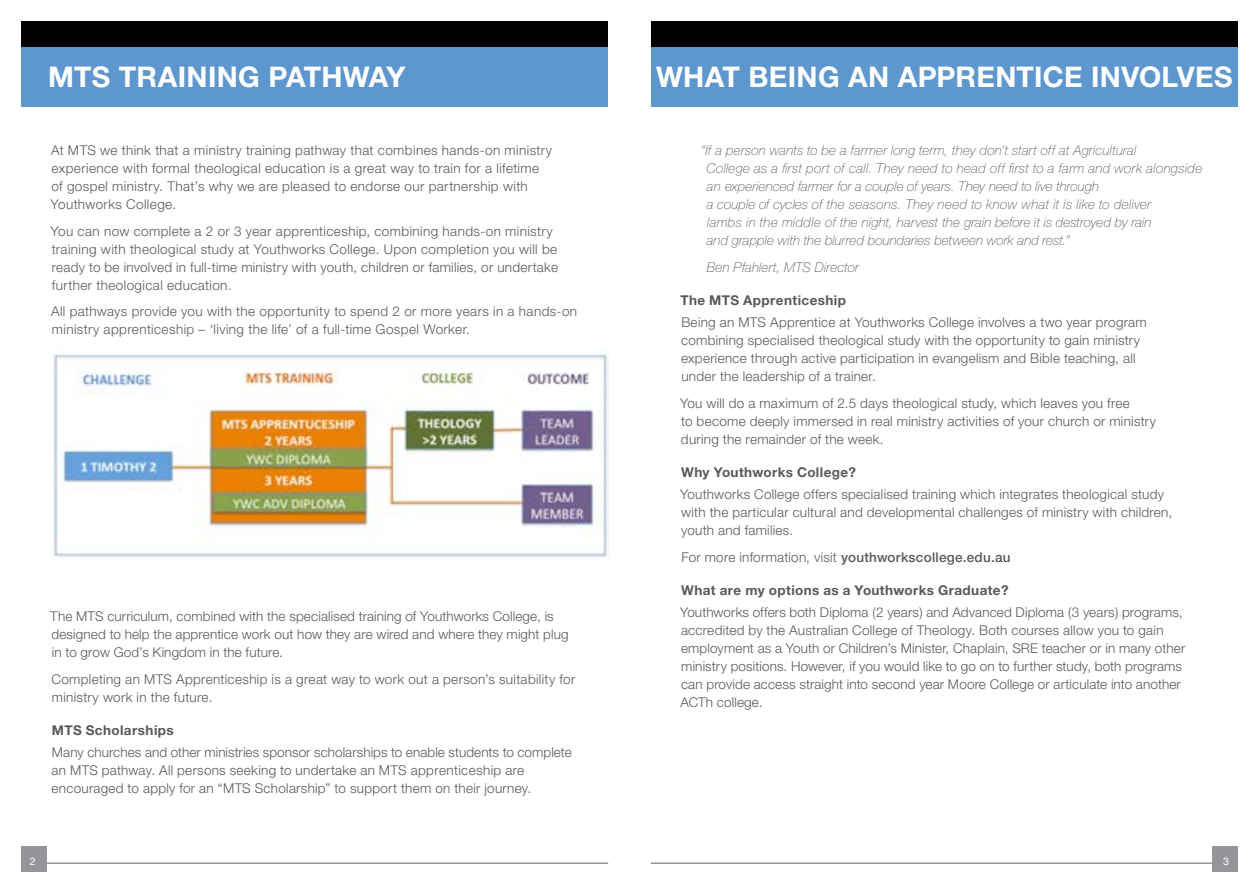
<style>
.page{position:relative;width:1259px;height:893px;background:#fff}
.page>*{position:absolute;margin:0;border:0;box-sizing:border-box;transform-origin:0 0}
.t1{font:700 28.5px "Helvetica Neue";letter-spacing:.01em;color:#fff}
.t2{font:300 13.5px/18px "Helvetica Neue";letter-spacing:.02em;color:#58595b}
.t3{font:italic 100 13.5px/18px "Helvetica Neue";letter-spacing:.01em;color:#58595b}
.t4{font:700 13.5px "Helvetica Neue";letter-spacing:.03em;color:#58595b}
.t5{font:10.5px "Helvetica Neue";color:#fff}
.s1{font-weight:500}
</style>
<div class="page">
<hr style="left:651px;top:862px;width:586px;height:2px;background:#939598">
<div style="left:21px;top:846px;width:26px;height:26px;background:#939598"></div>
<div style="left:1212px;top:846px;width:25px;height:26px;background:#939598"></div>
<hr style="left:21px;top:862px;width:587px;height:2px;background:#939598">
<div style="left:21px;top:21px;width:587px;height:26px;background:#000"></div>
<div style="left:651px;top:21px;width:586px;height:26px;background:#000"></div>
<div style="left:21px;top:47px;width:587px;height:59px;background:#5e97ce"></div>
<div style="left:651px;top:47px;width:586px;height:59px;background:#5e97ce"></div>
<img style="left:51px;top:348px;width:557px;height:212px">
<h1 class="t1" style="left:48px;top:59px;width:359px">MTS TRAINING PATHWAY</h1>
<h1 class="t1" style="left:656px;top:60px;width:578px">WHAT BEING AN APPRENTICE INVOLVES</h1>
<p class="t2" style="left:51px;top:141px;width:503px">At MTS we think that a ministry training pathway that combines hands-on ministry experience with formal theological education is a great way to train for a lifetime of gospel ministry. That’s why we are pleased to endorse our partnership with Youthworks College.</p>
<p class="t2" style="left:51px;top:221px;width:509px">You can now complete a 2 or 3 year apprenticeship, combining hands-on ministry training with theological study at Youthworks College. Upon completion you will be ready to be involved in full-time ministry with youth, children or families, or undertake further theological education.</p>
<p class="t2" style="left:51px;top:302px;width:528px">All pathways provide you with the opportunity to spend 2 or more years in a hands-on ministry apprenticeship – ‘living the life’ of a full-time Gospel Worker.</p>
<p class="t2" style="left:50px;top:607px;width:520px">The MTS curriculum, combined with the specialised training of Youthworks College, is designed to help the apprentice work out how they are wired and where they might plug in to grow God’s Kingdom in the future.</p>
<p class="t2" style="left:51px;top:669px;width:525px">Completing an MTS Apprenticeship is a great way to work out a person’s suitability for ministry work in the future.</p>
<p class="t4" style="left:52px;top:722px;width:123px">MTS Scholarships</p>
<p class="t2" style="left:52px;top:743px;width:521px">Many churches and other ministries sponsor scholarships to enable students to complete an MTS pathway. All persons seeking to undertake an MTS apprenticeship are encouraged to apply for an “MTS Scholarship” to support them on their journey.</p>
<p class="t3" style="left:706px;top:141px;width:497px;text-indent:-5px">“If a person wants to be a farmer long term, they don’t start off at Agricultural<br>College as a first port of call. They need to head off first to a farm and work alongside an experienced farmer for a couple of years. They need to live through<br>a couple of cycles of the seasons. They need to know what it is like to deliver<br>lambs in the middle of the night, harvest the grain before it is destroyed by rain<br>and grapple with the blurred boundaries between work and rest.”</p>
<p class="t3" style="left:707px;top:258px;width:154px">Ben Pfahlert, MTS Director</p>
<p class="t4" style="left:680px;top:292px;width:167px">The MTS Apprenticeship</p>
<p class="t2" style="left:681px;top:313px;width:467px">Being an MTS Apprentice at Youthworks College involves a two year program combining specialised theological study with the opportunity to gain ministry experience through active participation in evangelism and Bible teaching, all under the leadership of a trainer.</p>
<p class="t2" style="left:680px;top:394px;width:477px">You will do a maximum of 2.5 days theological study, which leaves you free<br>to become deeply immersed in real ministry activities of your church or ministry during the remainder of the week.</p>
<p class="t4" style="left:681px;top:464px;width:176px">Why Youthworks College?</p>
<p class="t2" style="left:680px;top:485px;width:494px">Youthworks College offers specialised training which integrates theological study with the particular cultural and developmental challenges of ministry with children, youth and families.</p>
<p class="t2" style="left:681px;top:547px;width:331px">For more information, visit <span class="s1">youthworkscollege.edu.au</span></p>
<p class="t4" style="left:681px;top:582px;width:329px">What are my options as a Youthworks Graduate?</p>
<p class="t2" style="left:680px;top:603px;width:507px">Youthworks offers both Diploma (2 years) and Advanced Diploma (3 years) programs, accredited by the Australian College of Theology. Both courses allow you to gain employment as a Youth or Children’s Minister, Chaplain, SRE teacher or in many other ministry positions. However, if you would like to go on to further study, both programs can provide access straight into second year Moore College or articulate into another ACTh college.</p>
<p class="t5" style="left:30px;top:855px;width:7px">2</p>
<p class="t5" style="left:1223px;top:855px;width:7px">3</p>
</div>
